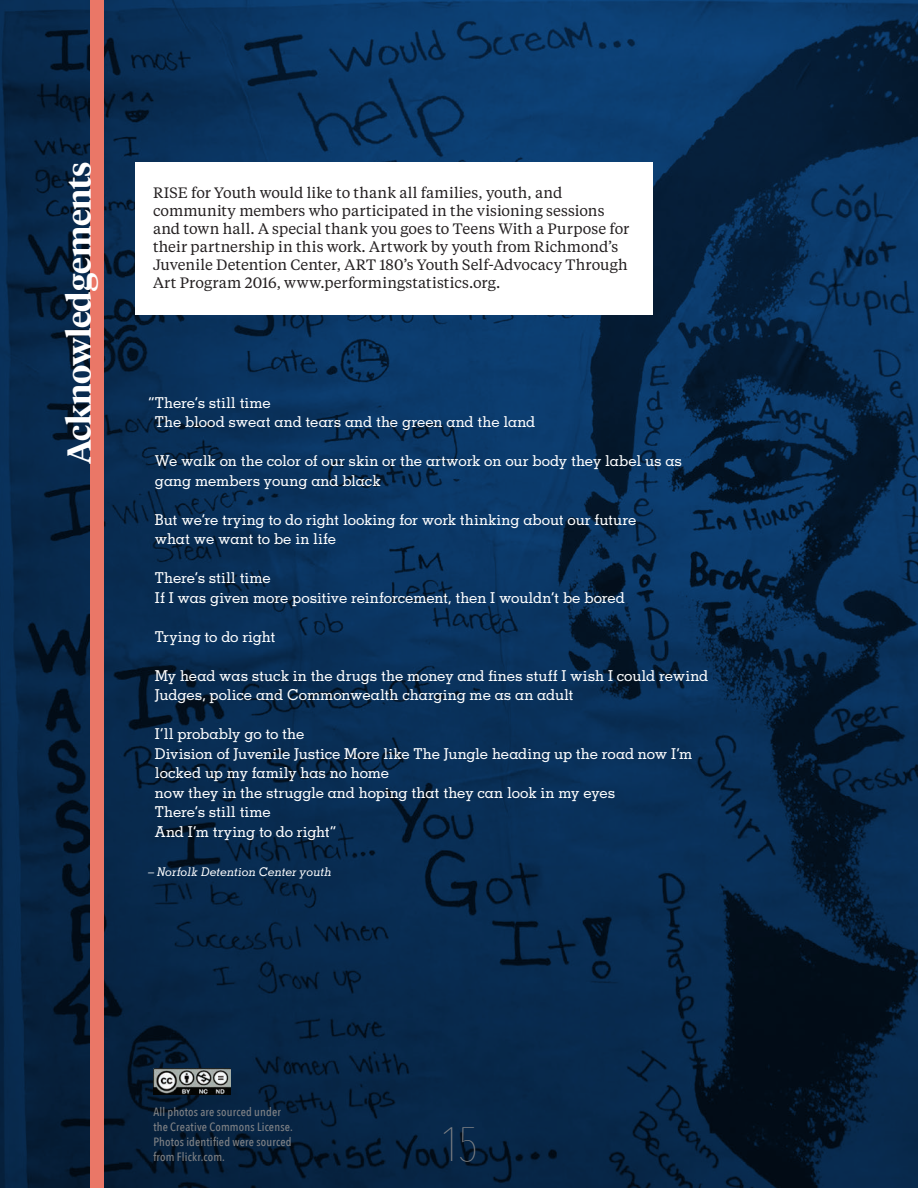
<style>
.page{position:relative;width:918px;height:1188px;background:#fff}
.page>*{position:absolute;margin:0;border:0;box-sizing:border-box;transform-origin:0 0}
.t1{font:200 48px "Avenir Next Condensed";color:#808285}
.t2{font:600 33px "Tiempos Headline";letter-spacing:-.015em;color:#fff}
.t3{font:500 15px/19.5px "Memphis";letter-spacing:-.01em;color:#fff}
.t4{font:15px/18px "Tiempos Text";letter-spacing:.005em;color:#231f20}
.t5{font:500 12px/15px "Avenir Next Condensed";letter-spacing:.015em;color:#808285}
.t6{font:italic 500 12px "Memphis";letter-spacing:-.005em;color:#fff}
</style>
<div class="page">
<img style="left:0;top:0;width:918px;height:1188px">
<div style="left:135px;top:162px;width:517px;height:153px;background:#fff"></div>
<div style="left:91px;top:0;width:13px;height:1188px;background:#ea7767"></div>
<img style="left:153px;top:1068px;width:78px;height:27px">
<h2 class="t2" style="left:56px;top:464px;width:304px;rotate:-90deg">Acknowledgements</h2>
<p class="t4" style="left:153px;top:183px;width:478px">RISE for Youth would like to thank all families, youth, and community members who participated in the visioning sessions and town hall. A special thank you goes to Teens With a Purpose for their partnership in this work. Artwork by youth from Richmond’s Juvenile Detention Center, ART 180’s Youth Self-Advocacy Through Art Program 2016, www.performingstatistics.org.</p>
<p class="t3" style="left:155px;top:392px;width:382px;text-indent:-7px">“There’s still time<br>The blood sweat and tears and the green and the land</p>
<p class="t3" style="left:155px;top:451px;width:529px">We walk on the color of our skin or the artwork on our body they label us as gang members young and black</p>
<p class="t3" style="left:155px;top:509px;width:483px">But we’re trying to do right looking for work thinking about our future what we want to be in life</p>
<p class="t3" style="left:155px;top:568px;width:472px">There’s still time<br>If I was given more positive reinforcement, then I wouldn’t be bored</p>
<p class="t3" style="left:155px;top:626px;width:122px">Trying to do right</p>
<p class="t3" style="left:155px;top:665px;width:555px">My head was stuck in the drugs the money and fines stuff I wish I could rewind<br>Judges, police and Commonwealth charging me as an adult</p>
<p class="t3" style="left:155px;top:724px;width:539px">I’ll probably go to the<br>Division of Juvenile Justice More like The Jungle heading up the road now I’m locked up my family has no home<br>now they in the struggle and hoping that they can look in my eyes<br>There’s still time<br>And I’m trying to do right”</p>
<p class="t6" style="left:148px;top:864px;width:185px">– Norfolk Detention Center youth</p>
<p class="t5" style="left:153px;top:1104px;width:141px">All photos are sourced under the Creative Commons License.<br>Photos identified were sourced from Flickr.com.</p>
<h1 class="t1" style="left:439px;top:1116px;width:41px">15</h1>
</div>
